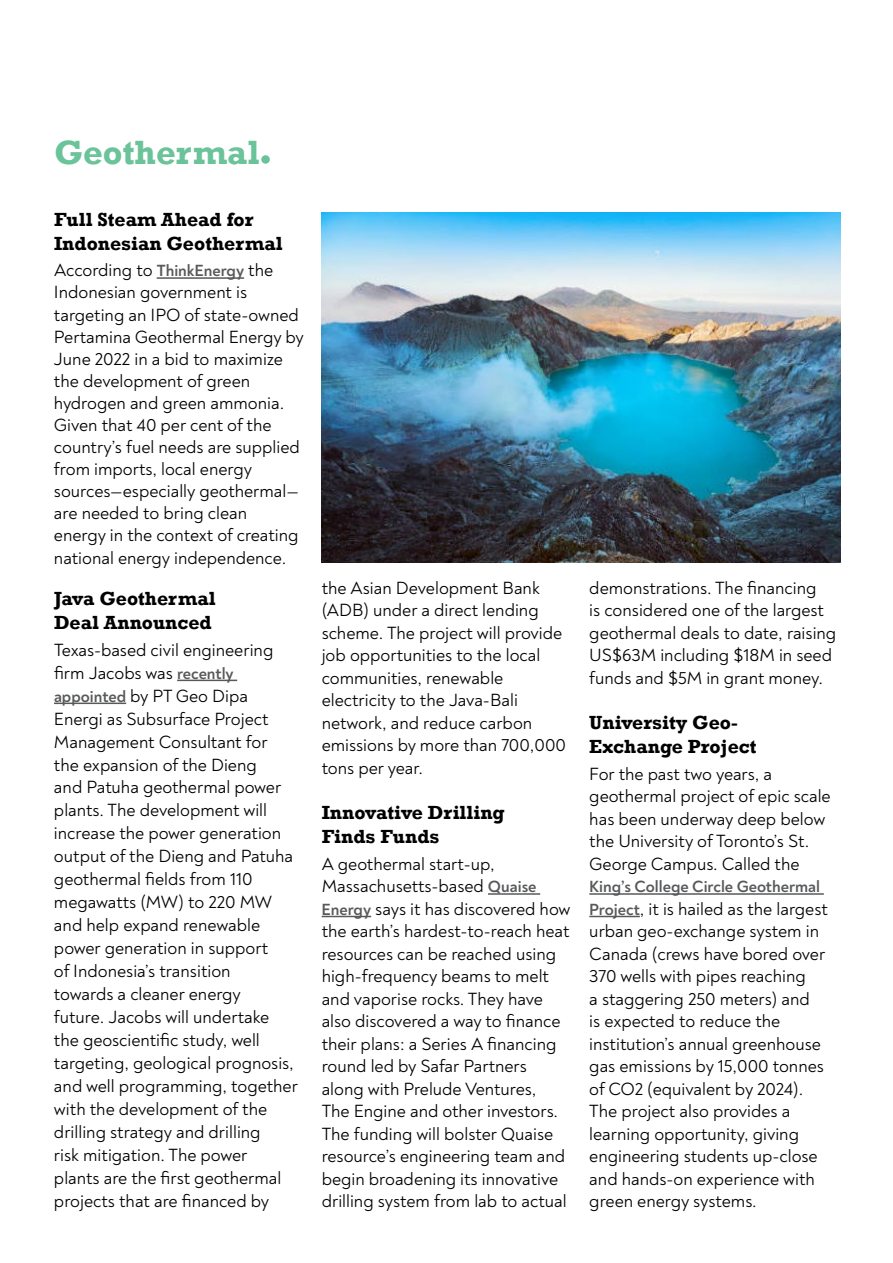
<style>
.page{position:relative;width:893px;height:1263px;background:#fff}
.page>*{position:absolute;margin:0;border:0;box-sizing:border-box;transform-origin:0 0}
.t1{font:700 34.5px "Rockwell";color:#6bc399}
.t2{font:700 19.5px/24px "Rockwell";color:#000}
.t3{font:18px/22.5px "Noah";color:#000}
.t4{font:700 16.5px "Noah";color:#58595b}
.s1{font-weight:700;font-size:16.5px;color:#58595b}
</style>
<div class="page">
<hr style="left:157px;top:277px;width:87px;height:2px;background:#58595b">
<hr style="left:177px;top:680px;width:60px;height:1px;background:#58595b">
<hr style="left:54px;top:702px;width:72px;height:2px;background:#58595b">
<hr style="left:488px;top:893px;width:52px;height:2px;background:#58595b">
<hr style="left:322px;top:916px;width:49px;height:1px;background:#58595b">
<div style="left:261px;top:155px;width:9px;height:9px;background:#6bc399;border-radius:50%"></div>
<hr style="left:589px;top:893px;width:235px;height:2px;background:#58595b">
<hr style="left:589px;top:916px;width:51px;height:1px;background:#58595b">
<img style="left:322px;top:213px;width:518px;height:350px">
<h1 class="t1" style="left:54px;top:131px;width:207px">Geothermal</h1>
<p class="t2" style="left:54px;top:208px;width:230px">Full Steam Ahead for<br>Indonesian Geothermal</p>
<p class="t3" style="left:54px;top:259px;width:251px;line-height:22px">According to <span class="s1">ThinkEnergy</span> the<br>Indonesian government is targeting an IPO of state-owned<br>Pertamina Geothermal Energy by<br>June 2022 in a bid to maximize the development of green hydrogen and green ammonia.<br>Given that 40 per cent of the country’s fuel needs are supplied from imports, local energy sources—especially geothermal— are needed to bring clean<br>energy in the context of creating national energy independence.</p>
<p class="t2" style="left:54px;top:586px;width:163px">Java Geothermal<br>Deal Announced</p>
<p class="t3" style="left:54px;top:638px;width:246px;line-height:23px">Texas-based civil engineering firm Jacobs was <span class="s1">recently appointed</span> by PT Geo Dipa<br>Energi as Subsurface Project<br>Management Consultant for<br>the expansion of the Dieng<br>and Patuha geothermal power plants. The development will increase the power generation output of the Dieng and Patuha geothermal fields from 110 megawatts (MW) to 220 MW and help expand renewable power generation in support<br>of Indonesia’s transition<br>towards a cleaner energy<br>future. Jacobs will undertake the geoscientific study, well targeting, geological prognosis, and well programming, together with the development of the drilling strategy and drilling<br>risk mitigation. The power<br>plants are the first geothermal projects that are financed by</p>
<p class="t3" style="left:322px;top:577px;width:246px">the Asian Development Bank (ADB) under a direct lending scheme. The project will provide job opportunities to the local communities, renewable electricity to the Java-Bali network, and reduce carbon emissions by more than 700,000 tons per year.</p>
<p class="t2" style="left:322px;top:800px;width:185px">Innovative Drilling<br>Finds Funds</p>
<p class="t3" style="left:322px;top:853px;width:250px">A geothermal start-up,<br>Massachusetts-based <span class="s1">Quaise<br>Energy</span> says it has discovered how the earth’s hardest-to-reach heat resources can be reached using high-frequency beams to melt and vaporise rocks. They have also discovered a way to finance their plans: a Series A financing round led by Safar Partners along with Prelude Ventures,<br>The Engine and other investors.<br>The funding will bolster Quaise resource’s engineering team and begin broadening its innovative drilling system from lab to actual</p>
<p class="t3" style="left:589px;top:577px;width:249px">demonstrations. The financing<br>is considered one of the largest geothermal deals to date, raising<br>US$63M including $18M in seed funds and $5M in grant money.</p>
<p class="t2" style="left:589px;top:710px;width:169px">University Geo-<br>Exchange Project</p>
<p class="t3" style="left:589px;top:763px;width:243px">For the past two years, a geothermal project of epic scale has been underway deep below the University of Toronto’s St.<br>George Campus. Called the</p>
<p class="t4" style="left:589px;top:876px;width:232px">King’s College Circle Geothermal</p>
<p class="t3" style="left:589px;top:898px;width:240px"><span class="s1">Project</span>, it is hailed as the largest urban geo-exchange system in<br>Canada (crews have bored over<br>370 wells with pipes reaching<br>a staggering 250 meters) and<br>is expected to reduce the institution’s annual greenhouse gas emissions by 15,000 tonnes of CO2 (equivalent by 2024).<br>The project also provides a learning opportunity, giving engineering students up-close and hands-on experience with green energy systems.</p>
</div>
